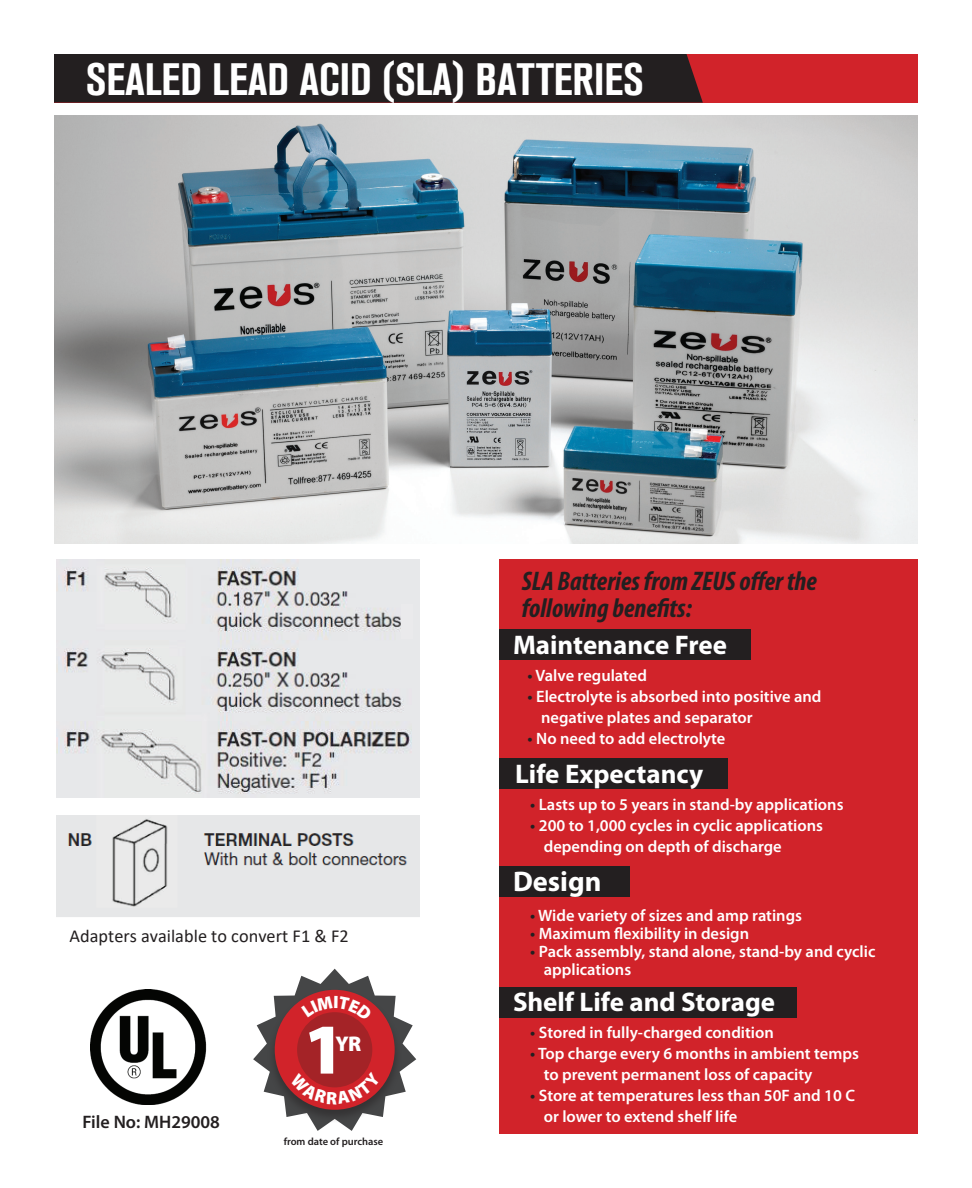
<style>
.page{position:relative;width:972px;height:1188px;background:#fff}
.page>*{position:absolute;margin:0;border:0;box-sizing:border-box;transform-origin:0 0}
.t1{font:900 72.15px "Myriad Pro";color:#fff}
.t2{font:700 condensed 45px "Akzidenz Grotesk BQ";color:#fff}
.t3{font:700 28.5px "Myriad Pro";color:#fff}
.t4{font:700 27px "Myriad Pro";color:#fff}
.t5{font:italic 700 condensed 27px/27px "Myriad Pro";color:#231f20}
.t6{font:900 21.3px "Myriad Pro";color:#fff}
.t7{font:20.4px "Calibri";color:#231f20}
.t8{font:18.3px "Calibri";color:#231f20}
.t9{font:600 18.15px "Myriad Pro";color:#231f20}
.t10{font:600 16.5px/21px "Myriad Pro";color:#fff}
.t11{font:600 10.5px "Myriad Pro";color:#231f20}
.s1{color:#231f20}
</style>
<div class="page">
<img style="left:54px;top:116px;width:864px;height:427px">
<div style="left:54px;top:54px;width:864px;height:49px;background:#d1232a"></div>
<div style="left:54px;top:54px;width:649px;height:49px;background:#231f20"></div>
<img style="left:90px;top:989px;width:117px;height:115px">
<img style="left:56px;top:560px;width:363px;height:237px">
<div style="left:500px;top:559px;width:418px;height:575px;background:#d1232a"></div>
<div style="left:500px;top:629px;width:251px;height:30px;background:#231f20"></div>
<div style="left:500px;top:759px;width:228px;height:30px;background:#231f20"></div>
<div style="left:500px;top:867px;width:130px;height:30px;background:#231f20"></div>
<div style="left:500px;top:987px;width:297px;height:30px;background:#231f20"></div>
<img style="left:57px;top:815px;width:362px;height:102px">
<div style="left:401px;top:604px;width:11px;height:35px;background:#eaeaec"></div>
<svg style="left:253px;top:969px;width:163px;height:162px"></svg>
<h2 class="t2" style="left:86px;top:53px;width:560px">SEALED LEAD ACID (SLA) BATTERIES</h2>
<h3 class="t5" style="left:522px;top:567px;width:297px">SLA Batteries from ZEUS offer the following benefits:</h3>
<h3 class="t4" style="left:513px;top:627px;width:216px">Maintenance Free</h3>
<p class="t10" style="left:528px;top:664px;width:121px"><span class="s1">•</span> Valve regulated</p>
<p class="t10" style="left:541px;top:685px;width:282px;text-indent:-13px"><span class="s1">•</span> Electrolyte is absorbed into positive and negative plates and separator</p>
<p class="t10" style="left:528px;top:727px;width:199px"><span class="s1">•</span> No need to add electrolyte</p>
<h3 class="t4" style="left:515px;top:757px;width:190px">Life Expectancy</h3>
<p class="t10" style="left:530px;top:794px;width:315px"><span class="s1">•</span> Lasts up to 5 years in stand-by applications</p>
<p class="t10" style="left:544px;top:815px;width:281px;text-indent:-13px"><span class="s1">•</span> 200 to 1,000 cycles in cyclic applications depending on depth of discharge</p>
<p class="t8" style="left:69px;top:924px;width:281px">Adapters available to convert F1 &amp; F2</p>
<p class="t7" style="left:66px;top:928px;width:313px">Adapters available to convert F1 &amp; F2</p>
<p class="t9" style="left:82px;top:1110px;width:139px">File No: MH29008</p>
<h1 class="t1" style="left:304px;top:1001px;width:43px">1</h1>
<p class="t6" style="left:336px;top:1029px;width:27px">YR</p>
<p class="t11" style="left:284px;top:1135px;width:101px">from date of purchase</p>
<h3 class="t3" style="left:513px;top:863px;width:90px">Design</h3>
<p class="t10" style="left:530px;top:905px;width:273px"><span class="s1">•</span> Wide variety of sizes and amp ratings</p>
<p class="t10" style="left:530px;top:923px;width:220px"><span class="s1">•</span> Maximum flexibility in design</p>
<p class="t10" style="left:544px;top:942px;width:333px;line-height:18px;text-indent:-13px"><span class="s1">•</span> Pack assembly, stand alone, stand-by and cyclic applications</p>
<h3 class="t4" style="left:513px;top:985px;width:264px">Shelf Life and Storage</h3>
<p class="t10" style="left:530px;top:1022px;width:245px"><span class="s1">•</span> Stored in fully-charged condition</p>
<p class="t10" style="left:544px;top:1043px;width:317px;text-indent:-13px"><span class="s1">•</span> Top charge every 6 months in ambient temps to prevent permanent loss of capacity</p>
<p class="t10" style="left:544px;top:1085px;width:313px;text-indent:-13px"><span class="s1">•</span> Store at temperatures less than 50F and 10 C or lower to extend shelf life</p>
</div>
